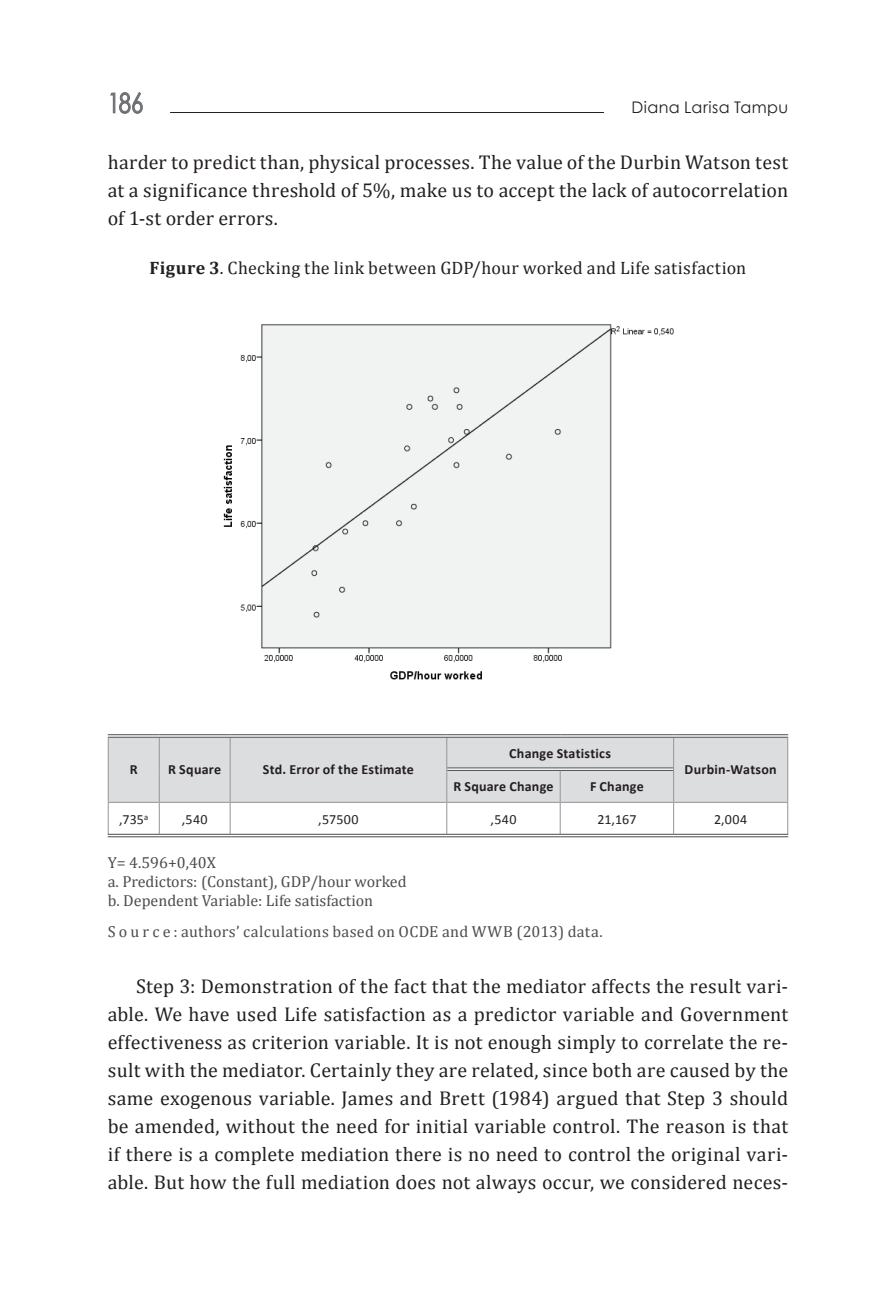
<style>
.page{position:relative;width:896px;height:1293px;background:#fff}
.page>*{position:absolute;margin:0;border:0;box-sizing:border-box;transform-origin:0 0}
.t1{font:27.6px "Century Gothic";color:#6c6d70;scale:.8 1}
.t2{font:20px/28px "Cambria";letter-spacing:.01em;color:#231f20;text-align:justify}
.t3{font:18px "Cambria";letter-spacing:.02em;color:#231f20}
.t4{font:16px/19.2px "Cambria";color:#4b4c4d}
.t5{font:16px "Cambria";letter-spacing:.02em;color:#4b4c4d}
.t6{font:16px "Century Gothic";letter-spacing:.025em;color:#231f20}
.t7{font:700 14px "Calibri";letter-spacing:.02em;color:#231f20}
.t8{font:14px "Calibri";letter-spacing:.02em;color:#231f20}
.t9{font:9.8px "Times New Roman";color:#231f20}
.s1{font-weight:700}
</style>
<div class="page">
<svg style="left:110px;top:92px;width:33px;height:22px"></svg>
<hr style="left:170px;top:112px;width:434px;height:1px;background:#231f20">
<img style="left:223px;top:324px;width:451px;height:356px">
<div style="left:109px;top:738px;width:678px;height:64px;background:#dcdddf"></div>
<hr style="left:447px;top:767px;width:113px;height:3px;background:#fff">
<hr style="left:560px;top:767px;width:113px;height:3px;background:#fff">
<hr style="left:159px;top:737px;width:1px;height:32px;background:#939598">
<hr style="left:230px;top:737px;width:1px;height:32px;background:#939598">
<hr style="left:446px;top:737px;width:1px;height:32px;background:#939598">
<hr style="left:673px;top:737px;width:1px;height:32px;background:#939598">
<hr style="left:159px;top:769px;width:1px;height:33px;background:#939598">
<hr style="left:230px;top:769px;width:1px;height:33px;background:#939598">
<hr style="left:446px;top:769px;width:1px;height:33px;background:#939598">
<hr style="left:560px;top:770px;width:1px;height:32px;background:#939598">
<hr style="left:673px;top:769px;width:1px;height:33px;background:#939598">
<hr style="left:159px;top:803px;width:1px;height:31px;background:#939598">
<hr style="left:230px;top:803px;width:1px;height:31px;background:#939598">
<hr style="left:446px;top:803px;width:1px;height:31px;background:#939598">
<hr style="left:560px;top:803px;width:1px;height:31px;background:#939598">
<hr style="left:673px;top:803px;width:1px;height:31px;background:#939598">
<hr style="left:447px;top:767px;width:113px;height:1px;background:#4b4c4d">
<hr style="left:447px;top:770px;width:113px;height:1px;background:#4b4c4d">
<hr style="left:560px;top:767px;width:113px;height:1px;background:#4b4c4d">
<hr style="left:560px;top:770px;width:113px;height:1px;background:#4b4c4d">
<hr style="left:108px;top:734px;width:51px;height:1px;background:#4b4c4d">
<hr style="left:108px;top:737px;width:51px;height:1px;background:#4b4c4d">
<hr style="left:159px;top:734px;width:71px;height:1px;background:#4b4c4d">
<hr style="left:159px;top:737px;width:71px;height:1px;background:#4b4c4d">
<hr style="left:230px;top:734px;width:217px;height:1px;background:#4b4c4d">
<hr style="left:230px;top:737px;width:217px;height:1px;background:#4b4c4d">
<hr style="left:447px;top:734px;width:113px;height:1px;background:#4b4c4d">
<hr style="left:447px;top:737px;width:113px;height:1px;background:#4b4c4d">
<hr style="left:560px;top:734px;width:113px;height:1px;background:#4b4c4d">
<hr style="left:560px;top:737px;width:113px;height:1px;background:#4b4c4d">
<hr style="left:673px;top:734px;width:115px;height:1px;background:#4b4c4d">
<hr style="left:673px;top:737px;width:115px;height:1px;background:#4b4c4d">
<hr style="left:108px;top:737px;width:1px;height:32px;background:#939598">
<hr style="left:787px;top:737px;width:1px;height:32px;background:#939598">
<hr style="left:108px;top:769px;width:1px;height:33px;background:#939598">
<hr style="left:787px;top:769px;width:1px;height:33px;background:#939598">
<hr style="left:108px;top:802px;width:51px;height:1px;background:#939598">
<hr style="left:108px;top:803px;width:1px;height:31px;background:#939598">
<hr style="left:159px;top:802px;width:71px;height:1px;background:#939598">
<hr style="left:230px;top:802px;width:217px;height:1px;background:#939598">
<hr style="left:447px;top:802px;width:113px;height:1px;background:#939598">
<hr style="left:560px;top:802px;width:113px;height:1px;background:#939598">
<hr style="left:673px;top:802px;width:115px;height:1px;background:#939598">
<hr style="left:787px;top:803px;width:1px;height:31px;background:#939598">
<hr style="left:108px;top:834px;width:51px;height:1px;background:#4b4c4d">
<hr style="left:108px;top:836px;width:51px;height:1px;background:#4b4c4d">
<hr style="left:159px;top:834px;width:71px;height:1px;background:#4b4c4d">
<hr style="left:159px;top:836px;width:71px;height:1px;background:#4b4c4d">
<hr style="left:230px;top:834px;width:217px;height:1px;background:#4b4c4d">
<hr style="left:230px;top:836px;width:217px;height:1px;background:#4b4c4d">
<hr style="left:447px;top:834px;width:113px;height:1px;background:#4b4c4d">
<hr style="left:447px;top:836px;width:113px;height:1px;background:#4b4c4d">
<hr style="left:560px;top:834px;width:113px;height:1px;background:#4b4c4d">
<hr style="left:560px;top:836px;width:113px;height:1px;background:#4b4c4d">
<hr style="left:673px;top:834px;width:115px;height:1px;background:#4b4c4d">
<hr style="left:673px;top:836px;width:115px;height:1px;background:#4b4c4d">
<h1 class="t1" style="left:108px;top:84px;width:46px">186</h1>
<p class="t6" style="left:631px;top:96px;width:158px">Diana Larisa Tampu</p>
<p class="t2" style="left:108px;top:148px;width:682px">harder to predict than, physical processes. The value of the Durbin Watson test at a significance threshold of 5%, make us to accept the lack of autocorrelation of 1-st order errors.</p>
<p class="t3" style="left:150px;top:257px;width:598px"><span class="s1">Figure 3</span>. Checking the link between GDP/hour worked and Life satisfaction</p>
<p class="t7" style="left:130px;top:761px;width:9px">R</p>
<p class="t7" style="left:168px;top:761px;width:54px">R Square</p>
<p class="t7" style="left:263px;top:761px;width:153px">Std. Error of the Estimate</p>
<p class="t7" style="left:509px;top:744px;width:103px">Change Statistics</p>
<p class="t7" style="left:453px;top:777px;width:102px">R Square Change</p>
<p class="t7" style="left:590px;top:777px;width:55px">F Change</p>
<p class="t7" style="left:684px;top:761px;width:94px">Durbin-Watson</p>
<p class="t8" style="left:119px;top:810px;width:31px">,735<sup>a</sup></p>
<p class="t8" style="left:182px;top:810px;width:28px">,540</p>
<p class="t8" style="left:318px;top:810px;width:42px">,57500</p>
<p class="t8" style="left:490px;top:810px;width:28px">,540</p>
<p class="t8" style="left:597px;top:810px;width:41px">21,167</p>
<p class="t8" style="left:714px;top:810px;width:35px">2,004</p>
<p class="t4" style="left:108px;top:852px;width:300px">Y= 4.596+0,40X<br>a. Predictors: (Constant), GDP/hour worked b. Dependent Variable: Life satisfaction</p>
<p class="t5" style="left:108px;top:921px;width:496px">S o u r c e : authors’ calculations based on OCDE and WWB (2013) data.</p>
<p class="t2" style="left:108px;top:971px;width:682px;text-indent:28px">Step 3: Demonstration of the fact that the mediator affects the result vari&shy;able. We have used Life satisfaction as a predictor variable and Government effectiveness as criterion variable. It is not enough simply to correlate the re&shy;sult with the mediator. Certainly they are related, since both are caused by the same exogenous variable. James and Brett (1984) argued that Step 3 should be amended, without the need for initial variable control. The reason is that if there is a complete mediation there is no need to control the original vari&shy;able. But how the full mediation does not always occur, we considered neces-</p>
<p class="t9" style="left:443px;top:979px;width:175px">a. Predictors: (Constant), GDP/hour worked</p>
</div>
